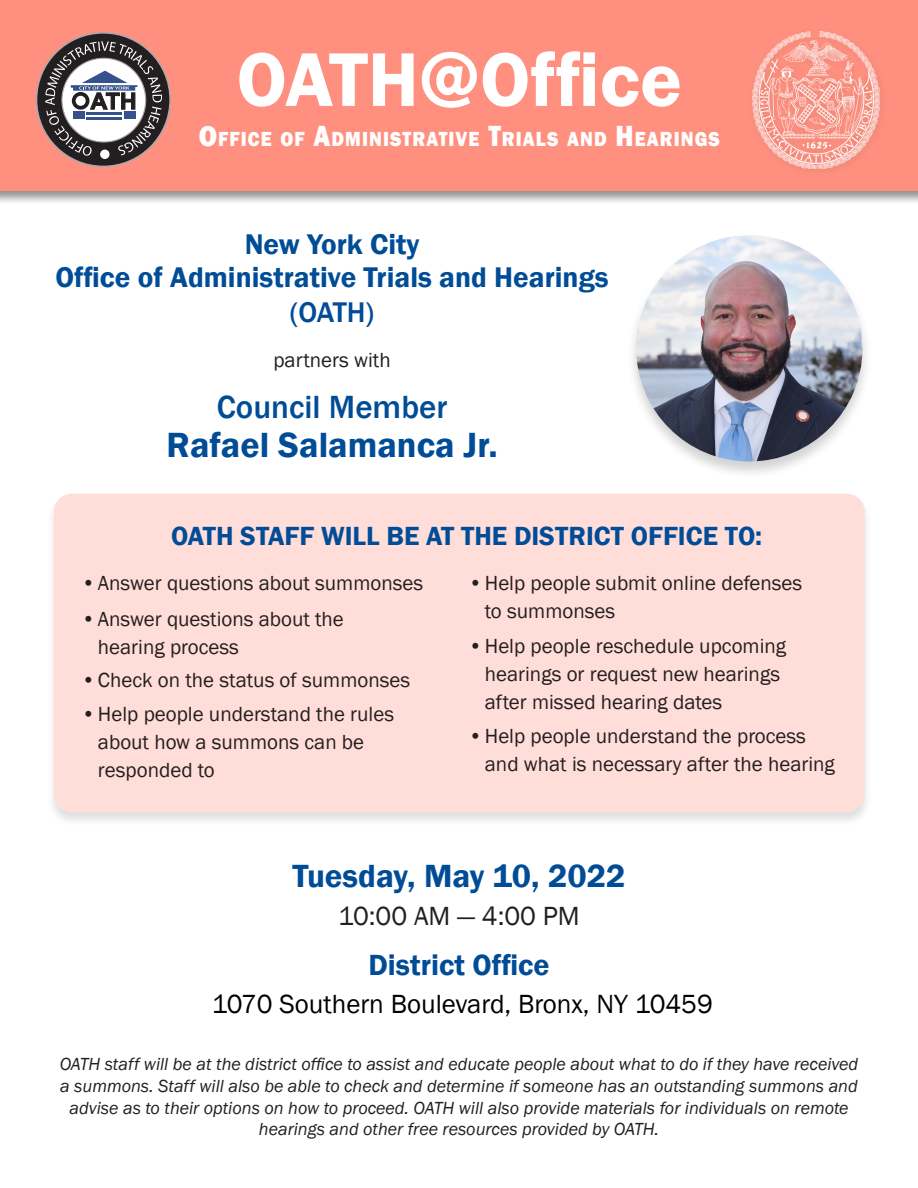
<style>
.page{position:relative;width:918px;height:1188px;background:#fff}
.page>*{position:absolute;margin:0;border:0;box-sizing:border-box;transform-origin:0 0}
.t1{font:600 78.75px "Franklin Gothic";color:#fff}
.t2{font:600 36px "Franklin Gothic";color:#004c97}
.t3{font:600 33px "Franklin Gothic";color:#004c97}
.t4{font:500 33px "Franklin Gothic";color:#004c97}
.t5{font:600 30px "Franklin Gothic";color:#004c97}
.t6{font:600 29.25px/33.8px "Franklin Gothic";color:#004c97;text-align:center}
.t7{font:600 27px "Franklin Gothic";color:#004c97}
.t8{font:27px "Franklin Gothic";color:#000}
.t9{font:27px "Franklin Gothic";color:#231f20}
.t10{font:21px/28.2px "Franklin Gothic";color:#231f20}
.t11{font:800 21px "Franklin Gothic";letter-spacing:.055em;color:#fff;scale:.89 1}
.t12{font:italic 18px/21.6px "Franklin Gothic";color:#231f20;text-align:center}
.s1{font-size:30px}
.s2{font-weight:500}
</style>
<div class="page">
<div style="left:0;top:0;width:918px;height:205px;background:#231f20;opacity:.5"></div>
<div style="left:0;top:0;width:918px;height:190px;background:#ff907f"></div>
<div style="left:46px;top:492px;width:827px;height:335px;background:#231f20;opacity:.5"></div>
<div style="left:54px;top:494px;width:811px;height:318px;background:#ffddd8;border-radius:18px"></div>
<div style="left:37px;top:33px;width:133px;height:133px;background:#231f20;border-radius:50%"></div>
<svg style="left:100px;top:150px;width:10px;height:9px"></svg>
<svg style="left:45px;top:41px;width:117px;height:115px"></svg>
<img style="left:752px;top:31px;width:128px;height:138px">
<div style="left:627px;top:234px;width:245px;height:245px;background:#231f20;opacity:.2"></div>
<img style="left:636px;top:235px;width:226px;height:226px;border-radius:113px">
<p class="t1" style="left:237px;top:31px;width:447px">OATH@Office</p>
<p class="t11" style="left:199px;top:125px;width:587px"><span class="s1">O</span>FFICE OF <span class="s1">A</span>DMINISTRATIVE <span class="s1">T</span>RIALS AND <span class="s1">H</span>EARINGS</p>
<p class="t6" style="left:56px;top:228px;width:555px">New York City<br>Office of Administrative Trials and Hearings <span class="s2">(OATH)</span></p>
<p class="t10" style="left:273px;top:346px;width:119px">partners with</p>
<p class="t4" style="left:217px;top:386px;width:232px">Council Member</p>
<p class="t2" style="left:166px;top:423px;width:333px">Rafael Salamanca Jr.</p>
<p class="t7" style="left:171px;top:519px;width:593px">OATH STAFF WILL BE AT THE DISTRICT OFFICE TO:</p>
<p class="t10" style="left:81px;top:570px;width:343px">•Answer questions about summonses</p>
<p class="t10" style="left:98px;top:605px;width:247px;text-indent:-16px">•Answer questions about the hearing process</p>
<p class="t10" style="left:81px;top:666px;width:330px">•Check on the status of summonses</p>
<p class="t10" style="left:98px;top:700px;width:298px;text-indent:-16px">•Help people understand the rules about how a summons can be responded to</p>
<p class="t10" style="left:485px;top:570px;width:319px;text-indent:-17px">•Help people submit online defenses to summonses</p>
<p class="t10" style="left:485px;top:632px;width:303px;text-indent:-17px">•Help people reschedule upcoming hearings or request new hearings after missed hearing dates</p>
<p class="t10" style="left:485px;top:723px;width:352px;text-indent:-17px">•Help people understand the process and what is necessary after the hearing</p>
<p class="t3" style="left:293px;top:855px;width:334px">Tuesday, May 10, 2022</p>
<p class="t9" style="left:338px;top:899px;width:243px">10:00 AM — 4:00 PM</p>
<p class="t5" style="left:368px;top:946px;width:183px">District Office</p>
<p class="t8" style="left:212px;top:988px;width:503px">1070 Southern Boulevard, Bronx, NY 10459</p>
<p class="t12" style="left:60px;top:1054px;width:800px">OATH staff will be at the district office to assist and educate people about what to do if they have received a summons. Staff will also be able to check and determine if someone has an outstanding summons and advise as to their options on how to proceed. OATH will also provide materials for individuals on remote hearings and other free resources provided by OATH.</p>
</div>
